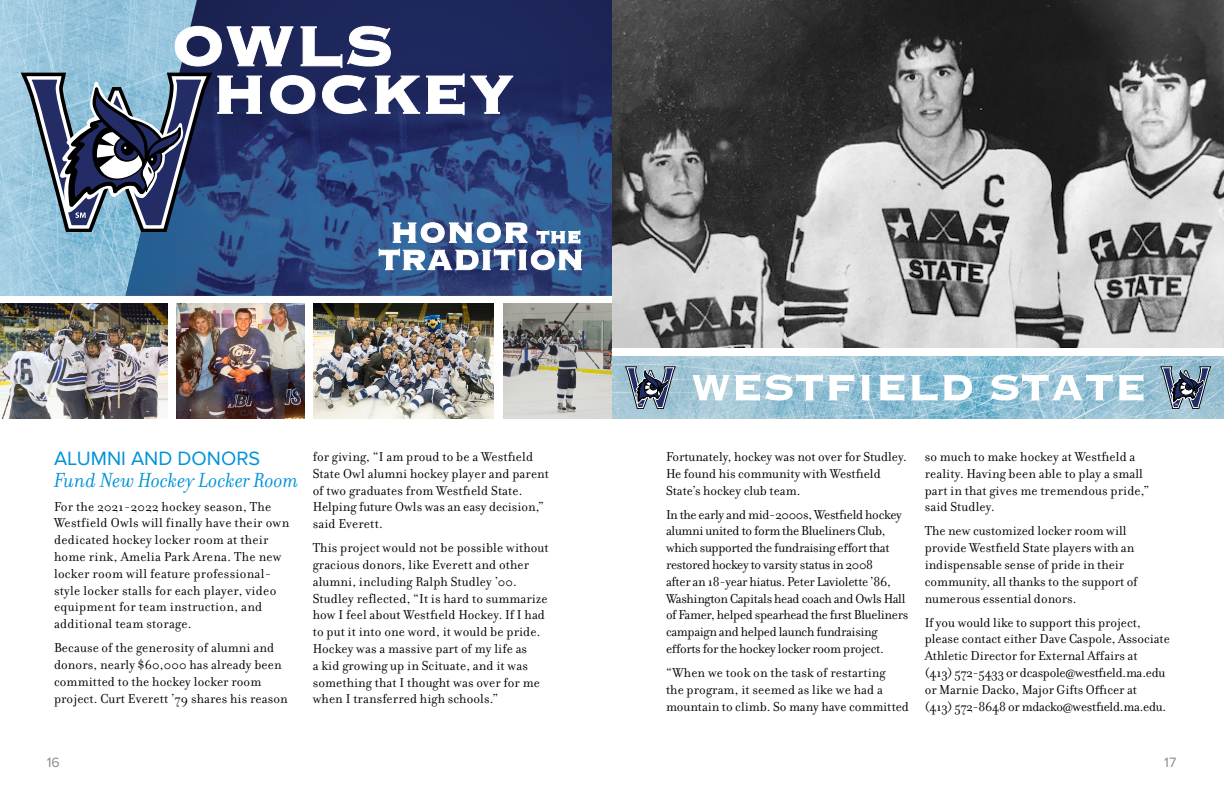
<style>
.page{position:relative;width:1224px;height:792px;background:#fff}
.page>*{position:absolute;margin:0;border:0;box-sizing:border-box;transform-origin:0 0}
.t1{font:italic 22px "Filosofia OT";color:#0093d7}
.t2{font:20px "Proxima Nova";color:#0093d7}
.t3{font:14px/16.8px "Filosofia OT";letter-spacing:.01em;color:#000}
.t4{font:14px/16.8px "Filosofia OT";letter-spacing:-.02em;color:#000}
.t5{font:14px "Proxima Nova";color:#928b8a}
</style>
<div class="page">
<img style="left:612px;top:0;width:612px;height:348px">
<img style="left:0;top:304px;width:168px;height:115px">
<img style="left:313px;top:304px;width:181px;height:115px">
<img style="left:503px;top:304px;width:109px;height:115px">
<svg style="left:0;top:0;width:124px;height:296px;fill:#a0cbe0"></svg>
<svg style="left:124px;top:0;width:488px;height:296px"></svg>
<svg style="left:20px;top:25px;width:562px;height:245px"></svg>
<img style="left:612px;top:357px;width:612px;height:62px">
<svg style="left:625px;top:365px;width:51px;height:44px"></svg>
<svg style="left:693px;top:374px;width:450px;height:27px"></svg>
<svg style="left:1160px;top:365px;width:51px;height:44px"></svg>
<img style="left:177px;top:304px;width:127px;height:115px">
<h2 class="t2" style="left:54px;top:446px;width:208px">ALUMNI AND DONORS</h2>
<h1 class="t1" style="left:54px;top:468px;width:246px">Fund New Hockey Locker Room</h1>
<p class="t3" style="left:54px;top:498px;width:237px">For the 2021-2022 hockey season, The Westfield Owls will finally have their own dedicated hockey locker room at their home rink, Amelia Park Arena. The new locker room will feature professional&shy;style locker stalls for each player, video equipment for team instruction, and additional team storage.</p>
<p class="t3" style="left:54px;top:640px;width:235px">Because of the generosity of alumni and donors, nearly $60,000 has already been committed to the hockey locker room project. Curt Everett ’79 shares his reason</p>
<p class="t3" style="left:313px;top:448px;width:238px">for giving, “I am proud to be a Westfield State Owl alumni hockey player and parent of two graduates from Westfield State.<br>Helping future Owls was an easy decision,” said Everett.</p>
<p class="t3" style="left:313px;top:539px;width:237px">This project would not be possible without gracious donors, like Everett and other alumni, including Ralph Studley ’00.<br>Studley reflected, “It is hard to summarize how I feel about Westfield Hockey. If I had to put it into one word, it would be pride.<br>Hockey was a massive part of my life as<br>a kid growing up in Scituate, and it was something that I thought was over for me when I transferred high schools.”</p>
<p class="t3" style="left:666px;top:448px;width:242px">Fortunately, hockey was not over for Studley.<br>He found his community with Westfield<br>State’s hockey club team.</p>
<p class="t4" style="left:666px;top:506px;width:244px">In the early and mid-2000s, Westfield hockey alumni united to form the Blueliners Club, which supported the fundraising effort that restored hockey to varsity status in 2008<br>after an 18-year hiatus. Peter Laviolette ’86, Washington Capitals head coach and Owls Hall of Famer, helped spearhead the first Blueliners campaign and helped launch fundraising efforts for the hockey locker room project.</p>
<p class="t3" style="left:666px;top:664px;width:245px">“When we took on the task of restarting<br>the program, it seemed as like we had a mountain to climb. So many have committed</p>
<p class="t3" style="left:925px;top:448px;width:226px">so much to make hockey at Westfield a reality. Having been able to play a small part in that gives me tremendous pride,” said Studley.</p>
<p class="t3" style="left:925px;top:523px;width:214px">The new customized locker room will provide Westfield State players with an indispensable sense of pride in their community, all thanks to the support of numerous essential donors.</p>
<p class="t3" style="left:925px;top:614px;width:247px">If you would like to support this project, please contact either Dave Caspole, Associate Athletic Director for External Affairs at<br>(413) 572-5433 or dcaspole@westfield.ma.edu or Marnie Dacko, Major Gifts Officer at<br>(413) 572-8648 or mdacko@westfield.ma.edu.</p>
<p class="t5" style="left:47px;top:754px;width:15px">16</p>
<p class="t5" style="left:1164px;top:754px;width:13px">17</p>
</div>
